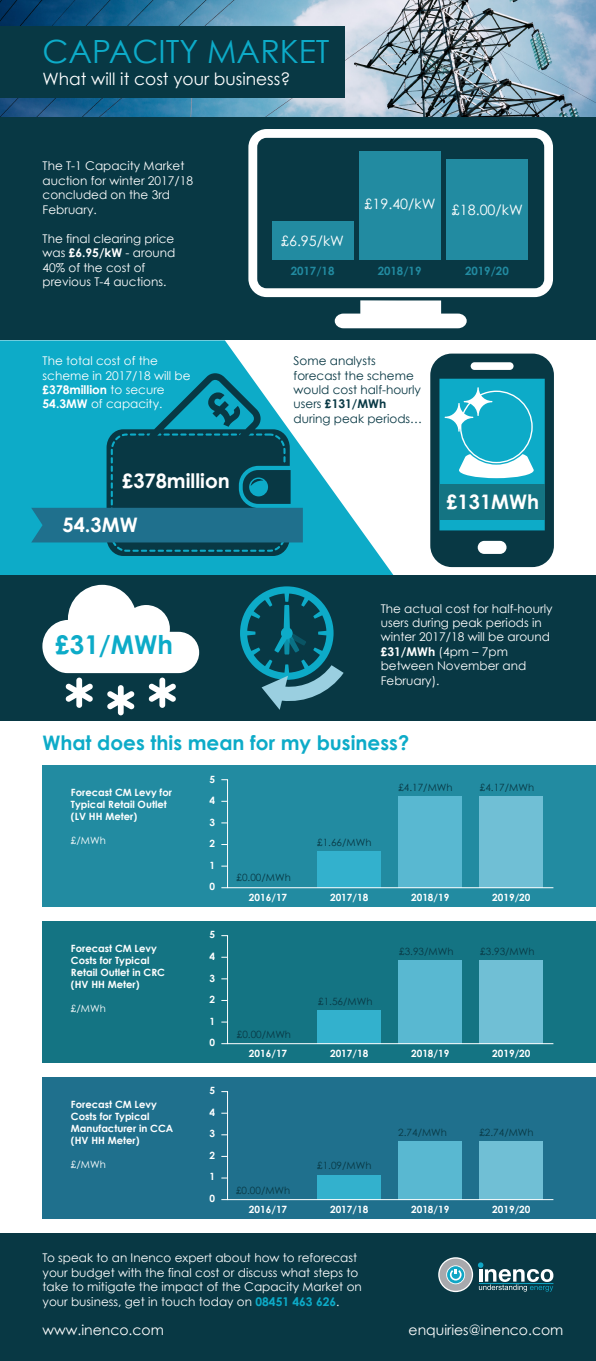
<style>
.page{position:relative;width:596px;height:1361px;background:#fff}
.page>*{position:absolute;margin:0;border:0;box-sizing:border-box;transform-origin:0 0}
.t1{font:32px "Century Gothic";color:#0dabc8}
.t2{font:700 25.9px "Century Gothic";color:#0dabc8}
.t3{font:700 20px "Century Gothic";color:#0dabc8}
.t4{font:700 20px "Century Gothic";color:#fff}
.t5{font:17px "Century Gothic";color:#fff}
.t6{font:14.3px "Century Gothic";color:#fff}
.t7{font:14px "Century Gothic";color:#fff}
.t8{font:12px/14.4px "Century Gothic";color:#fff}
.t9{font:12px/14.4px "Century Gothic";color:#083844}
.t10{font:700 11.4px "Century Gothic";color:#228ba1}
.t11{font:700 10px/21.5px "Century Gothic";color:#fff}
.t12{font:10px "Century Gothic";color:#083844}
.t13{font:10px "Century Gothic";color:#fff}
.s1{font-weight:700}
.s2{font-weight:700;color:#0dabc8}
</style>
<div class="page">
<div style="left:0;top:117px;width:595px;height:240px;background:#083844"></div>
<div style="left:0;top:340px;width:595px;height:235px;background:#fff"></div>
<svg style="left:0;top:340px;width:393px;height:235px;fill:#0dabc8"></svg>
<div style="left:0;top:575px;width:595px;height:145px;background:#083844"></div>
<img style="left:0;top:0;width:595px;height:117px">
<div style="left:0;top:1233px;width:595px;height:128px;background:#083844"></div>
<div style="left:43px;top:765px;width:552px;height:142px;background:#228ba1"></div>
<div style="left:38px;top:353px;width:155px;height:44px;background:#0dabc8"></div>
<svg style="left:240px;top:586px;width:103px;height:124px"></svg>
<svg style="left:42px;top:585px;width:157px;height:130px"></svg>
<div style="left:43px;top:921px;width:552px;height:142px;background:#147483"></div>
<div style="left:43px;top:1077px;width:552px;height:142px;background:#1f708d"></div>
<svg style="left:221px;top:779px;width:333px;height:109px"></svg>
<svg style="left:221px;top:935px;width:333px;height:109px"></svg>
<svg style="left:221px;top:1091px;width:333px;height:109px"></svg>
<svg style="left:478px;top:1262px;width:75px;height:29px"></svg>
<svg style="left:438px;top:1257px;width:35px;height:35px"></svg>
<div style="left:439px;top:1258px;width:32px;height:32px;background:#a8a9ad;border-radius:50%"></div>
<svg style="left:446px;top:1265px;width:19px;height:19px"></svg>
<svg style="left:447px;top:1266px;width:17px;height:17px"></svg>
<svg style="left:449px;top:1269px;width:12px;height:11px"></svg>
<svg style="left:334px;top:300px;width:132px;height:28px"></svg>
<svg style="left:248px;top:129px;width:304px;height:168px"></svg>
<svg style="left:106px;top:373px;width:183px;height:183px"></svg>
<svg style="left:31px;top:470px;width:271px;height:72px;background:#136a81"></svg>
<svg style="left:430px;top:354px;width:123px;height:213px;background:#2a8799"></svg>
<div style="left:439px;top:485px;width:105px;height:35px;background:#147483"></div>
<svg style="left:208px;top:392px;width:32px;height:35px"></svg>
<div style="left:0;top:26px;width:344px;height:71px;background:#083844"></div>
<h1 class="t1" style="left:42px;top:32px;width:288px">CAPACITY MARKET</h1>
<h3 class="t5" style="left:42px;top:68px;width:249px">What will it cost your business?</h3>
<p class="t8" style="left:43px;top:159px;width:152px">The T-1 Capacity Market auction for winter 2017/18 concluded on the 3rd<br>February.</p>
<p class="t8" style="left:43px;top:231px;width:134px">The final clearing price was <span class="s1">£6.95/kW</span> - around<br>40% of the cost of previous T-4 auctions.</p>
<p class="t8" style="left:43px;top:353px;width:149px">The total cost of the scheme in 2017/18 will be <span class="s1">£378million</span> to secure<br><span class="s1">54.3MW</span> of capacity.</p>
<h3 class="t4" style="left:122px;top:468px;width:109px">£378million</h3>
<h3 class="t4" style="left:62px;top:512px;width:77px">54.3MW</h3>
<p class="t6" style="left:281px;top:232px;width:64px">£6.95/kW</p>
<p class="t6" style="left:364px;top:195px;width:72px">£19.40/kW</p>
<p class="t10" style="left:290px;top:264px;width:45px">2017/18</p>
<p class="t10" style="left:377px;top:264px;width:45px">2018/19</p>
<p class="t6" style="left:451px;top:201px;width:72px">£18.00/kW</p>
<p class="t10" style="left:464px;top:264px;width:45px">2019/20</p>
<p class="t9" style="left:293px;top:353px;width:130px">Some analysts forecast the scheme would cost half-hourly users <span class="s1">£131/MWh </span>during peak periods…</p>
<h3 class="t4" style="left:446px;top:489px;width:94px">£131MWh</h3>
<h2 class="t2" style="left:55px;top:628px;width:119px">£31/MWh</h2>
<p class="t8" style="left:380px;top:601px;width:173px">The actual cost for half-hourly users during peak periods in winter 2017/18 will be around <span class="s1">£31/MWh</span> (4pm – 7pm between November and<br>February).</p>
<h3 class="t3" style="left:42px;top:730px;width:368px">What does this mean for my business?</h3>
<p class="t11" style="left:71px;top:786px;width:103px;line-height:12px">Forecast CM Levy for<br>Typical Retail Outlet (LV HH Meter)</p>
<p class="t13" style="left:71px;top:834px;width:36px">£/MWh</p>
<p class="t11" style="left:71px;top:942px;width:96px;line-height:12px">Forecast CM Levy<br>Costs for Typical<br>Retail Outlet in CRC (HV HH Meter)</p>
<p class="t13" style="left:71px;top:1002px;width:36px">£/MWh</p>
<p class="t11" style="left:71px;top:1098px;width:104px;line-height:12px">Forecast CM Levy<br>Costs for Typical<br>Manufacturer in CCA (HV HH Meter)</p>
<p class="t13" style="left:71px;top:1158px;width:36px">£/MWh</p>
<p class="t11" style="left:209px;top:768px;width:7px;text-align:justify">5<br>4<br>3<br>2<br>1<br>0</p>
<p class="t11" style="left:209px;top:924px;width:7px;text-align:justify">5<br>4<br>3<br>2<br>1<br>0</p>
<p class="t11" style="left:209px;top:1080px;width:7px;text-align:justify">5<br>4<br>3<br>2<br>1<br>0</p>
<p class="t12" style="left:236px;top:871px;width:56px">£0.00/MWh</p>
<p class="t12" style="left:317px;top:836px;width:56px">£1.66/MWh</p>
<p class="t12" style="left:398px;top:781px;width:56px">£4.17/MWh</p>
<p class="t12" style="left:479px;top:781px;width:56px">£4.17/MWh</p>
<p class="t11" style="left:249px;top:886px;width:40px">2016/17</p>
<p class="t11" style="left:330px;top:886px;width:40px">2017/18</p>
<p class="t11" style="left:411px;top:886px;width:40px">2018/19</p>
<p class="t11" style="left:492px;top:886px;width:40px">2019/20</p>
<p class="t12" style="left:237px;top:1028px;width:56px">£0.00/MWh</p>
<p class="t12" style="left:318px;top:995px;width:56px">£1.56/MWh</p>
<p class="t12" style="left:399px;top:945px;width:56px">£3.93/MWh</p>
<p class="t12" style="left:480px;top:945px;width:56px">£3.93/MWh</p>
<p class="t11" style="left:249px;top:1042px;width:40px">2016/17</p>
<p class="t11" style="left:330px;top:1042px;width:40px">2017/18</p>
<p class="t11" style="left:411px;top:1042px;width:40px">2018/19</p>
<p class="t11" style="left:492px;top:1042px;width:40px">2019/20</p>
<p class="t12" style="left:236px;top:1184px;width:56px">£0.00/MWh</p>
<p class="t12" style="left:317px;top:1159px;width:56px">£1.09/MWh</p>
<p class="t12" style="left:398px;top:1126px;width:50px">2.74/MWh</p>
<p class="t12" style="left:479px;top:1126px;width:56px">£2.74/MWh</p>
<p class="t11" style="left:249px;top:1198px;width:40px">2016/17</p>
<p class="t11" style="left:330px;top:1198px;width:40px">2017/18</p>
<p class="t11" style="left:411px;top:1198px;width:40px">2018/19</p>
<p class="t11" style="left:492px;top:1198px;width:40px">2019/20</p>
<p class="t8" style="left:43px;top:1250px;width:320px">To speak to an Inenco expert about how to reforecast your budget with the final cost or discuss what steps to take to mitigate the impact of the Capacity Market on your business, get in touch today on <span class="s2">08451 463 626</span>.</p>
<p class="t7" style="left:43px;top:1321px;width:123px">www.inenco.com</p>
<p class="t7" style="left:408px;top:1321px;width:156px">enquiries@inenco.com</p>
</div>
